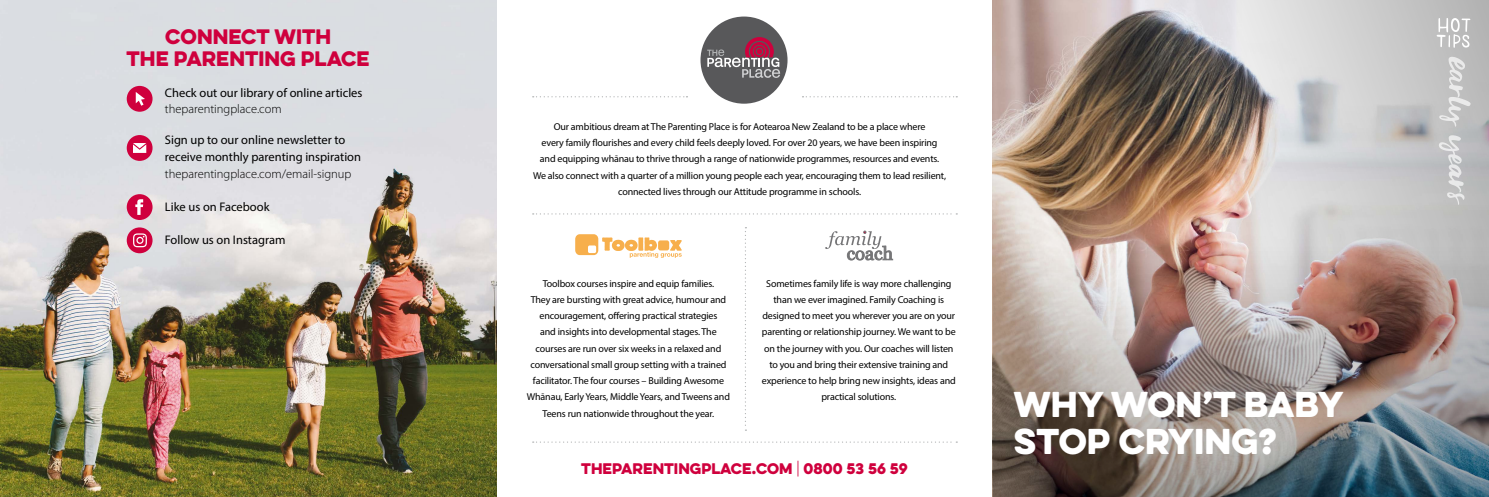
<style>
.page{position:relative;width:1489px;height:497px;background:#fff}
.page>*{position:absolute;margin:0;border:0;box-sizing:border-box;transform-origin:0 0}
.t1{font:32.12px/36.1px "Eveleth Clean";color:#fff}
.t2{font:18.75px/22.5px "Eveleth Clean";color:#cf003d;text-align:center}
.t3{font:13.75px "Eveleth Clean";color:#cf003d}
.t4{font:12.5px/16.5px "Myriad Pro";color:#000}
.t5{font:300 12.5px "Myriad Pro";color:#000}
.t6{font:10px/16.2px "Myriad Pro";letter-spacing:-.015em;color:#000;text-align:center}
.s1{font-weight:100}
</style>
<div class="page">
<img style="left:992px;top:0;width:152px;height:90px">
<svg style="left:1144px;top:0;width:344px;height:90px"></svg>
<img style="left:992px;top:90px;width:496px;height:406px">
<svg style="left:1438px;top:57px;width:32px;height:69px"></svg>
<svg style="left:1438px;top:135px;width:26px;height:69px"></svg>
<svg style="left:1436px;top:18px;width:34px;height:30px"></svg>
<img style="left:0;top:0;width:496px;height:496px">
<div style="left:700px;top:17px;width:87px;height:86px;background:#58585a;border-radius:50%"></div>
<svg style="left:707px;top:37px;width:73px;height:41px"></svg>
<svg style="left:532px;top:213px;width:425px;height:1px"></svg>
<svg style="left:532px;top:96px;width:155px;height:1px"></svg>
<svg style="left:802px;top:96px;width:155px;height:1px"></svg>
<svg style="left:532px;top:441px;width:425px;height:1px"></svg>
<svg style="left:745px;top:227px;width:1px;height:203px"></svg>
<svg style="left:575px;top:234px;width:106px;height:23px"></svg>
<svg style="left:825px;top:230px;width:67px;height:30px"></svg>
<div style="left:127px;top:194px;width:25px;height:26px;background:#cf003d;border-radius:50%"></div>
<svg style="left:135px;top:199px;width:8px;height:16px"></svg>
<div style="left:127px;top:135px;width:25px;height:26px;background:#cf003d;border-radius:50%"></div>
<svg style="left:133px;top:143px;width:13px;height:10px"></svg>
<div style="left:127px;top:86px;width:25px;height:26px;background:#cf003d;border-radius:50%"></div>
<div style="left:127px;top:227px;width:25px;height:26px;background:#cf003d;border-radius:50%"></div>
<svg style="left:133px;top:233px;width:14px;height:14px"></svg>
<svg style="left:136px;top:92px;width:9px;height:14px"></svg>
<h2 class="t2" style="left:127px;top:24px;width:244px">CONNECT WITH<br>THE PARENTING PLACE</h2>
<p class="t4" style="left:165px;top:84px;width:199px">Check out our library of online articles</p>
<p class="t5" style="left:165px;top:102px;width:118px">theparentingplace.com</p>
<p class="t4" style="left:165px;top:132px;width:198px">Sign up to our online newsletter to receive monthly parenting inspiration</p>
<p class="t5" style="left:165px;top:166px;width:188px">theparentingplace.com/email-signup</p>
<p class="t4" style="left:165px;top:198px;width:106px">Like us on Facebook</p>
<p class="t4" style="left:165px;top:231px;width:122px">Follow us on Instagram</p>
<p class="t6" style="left:533px;top:118px;width:414px">Our ambitious dream at The Parenting Place is for Aotearoa New Zealand to be a place where<br>every family flourishes and every child feels deeply loved. For over 20 years, we have been inspiring and equipping whānau to thrive through a range of nationwide programmes, resources and events.<br>We also connect with a quarter of a million young people each year, encouraging them to lead resilient, connected lives through our Attitude programme in schools.</p>
<p class="t6" style="left:527px;top:274px;width:204px">Toolbox courses inspire and equip families.<br>They are bursting with great advice, humour and encouragement, offering practical strategies<br>and insights into developmental stages. The courses are run over six weeks in a relaxed and conversational small group setting with a trained facilitator. The four courses – Building Awesome Whānau, Early Years, Middle Years, and Tweens and Teens run nationwide throughout the year.</p>
<p class="t6" style="left:761px;top:274px;width:195px">Sometimes family life is way more challenging than we ever imagined. Family Coaching is designed to meet you wherever you are on your parenting or relationship journey. We want to be on the journey with you. Our coaches will listen to you and bring their extensive training and experience to help bring new insights, ideas and practical solutions.</p>
<h3 class="t3" style="left:581px;top:458px;width:328px">THEPARENTINGPLACE.COM <span class="s1">|</span> 0800 53 56 59</h3>
<p class="t1" style="left:1013px;top:385px;width:331px">WHY WON’T BABY<br>STOP CRYING?</p>
</div>
